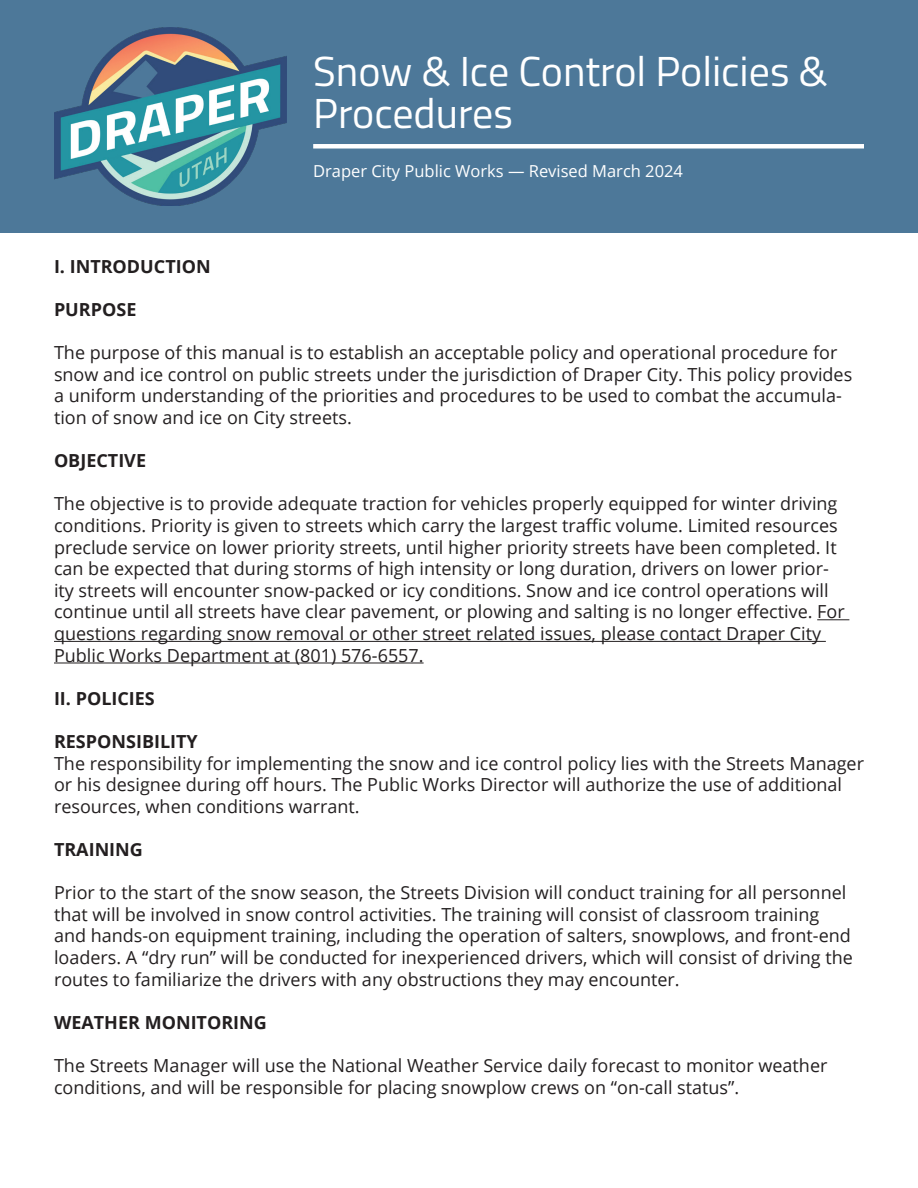
<style>
.page{position:relative;width:918px;height:1188px;background:#fff}
.page>*{position:absolute;margin:0;border:0;box-sizing:border-box;transform-origin:0 0}
.t1{font:42px/42px "Titillium";color:#fff}
.t2{font:18px/21.6px "Open Sans";color:#231f20}
.t3{font:700 18px "Open Sans";color:#231f20}
.t4{font:16.5px "Open Sans";color:#fff}
</style>
<div class="page">
<div style="left:0;top:0;width:918px;height:232px;background:#4d7899"></div>
<img style="left:54px;top:27px;width:232px;height:178px">
<div style="left:313px;top:144px;width:551px;height:5px;background:#fff"></div>
<hr style="left:817px;top:619px;width:32px;height:1px;background:#231f20">
<hr style="left:54px;top:641px;width:772px;height:1px;background:#231f20">
<hr style="left:54px;top:663px;width:370px;height:1px;background:#231f20">
<p class="t1" style="left:313px;top:48px;width:516px">Snow &amp; Ice Control Policies &amp;<br>Procedures</p>
<p class="t4" style="left:313px;top:159px;width:371px">Draper City Public Works — Revised March 2024</p>
<p class="t3" style="left:54px;top:254px;width:158px">I. INTRODUCTION</p>
<p class="t3" style="left:54px;top:297px;width:84px">PURPOSE</p>
<p class="t2" style="left:54px;top:341px;width:800px">The purpose of this manual is to establish an acceptable policy and operational procedure for snow and ice control on public streets under the jurisdiction of Draper City. This policy provides a uniform understanding of the priorities and procedures to be used to combat the accumula&shy;tion of snow and ice on City streets.</p>
<p class="t3" style="left:54px;top:448px;width:94px">OBJECTIVE</p>
<p class="t2" style="left:54px;top:493px;width:792px">The objective is to provide adequate traction for vehicles properly equipped for winter driving conditions. Priority is given to streets which carry the largest traffic volume. Limited resources preclude service on lower priority streets, until higher priority streets have been completed. It can be expected that during storms of high intensity or long duration, drivers on lower prior&shy;ity streets will encounter snow-packed or icy conditions. Snow and ice control operations will continue until all streets have clear pavement, or plowing and salting is no longer effective. For questions regarding snow removal or other street related issues, please contact Draper City Public Works Department at (801) 576-6557.</p>
<p class="t3" style="left:54px;top:686px;width:102px">II. POLICIES</p>
<p class="t3" style="left:54px;top:729px;width:145px">RESPONSIBILITY</p>
<p class="t2" style="left:54px;top:752px;width:812px">The responsibility for implementing the snow and ice control policy lies with the Streets Manager or his designee during off hours. The Public Works Director will authorize the use of additional resources, when conditions warrant.</p>
<p class="t3" style="left:54px;top:837px;width:90px">TRAINING</p>
<p class="t2" style="left:54px;top:881px;width:800px">Prior to the start of the snow season, the Streets Division will conduct training for all personnel that will be involved in snow control activities. The training will consist of classroom training and hands-on equipment training, including the operation of salters, snowplows, and front-end loaders. A “dry run” will be conducted for inexperienced drivers, which will consist of driving the routes to familiarize the drivers with any obstructions they may encounter.</p>
<p class="t3" style="left:54px;top:1010px;width:214px">WEATHER MONITORING</p>
<p class="t2" style="left:54px;top:1054px;width:775px">The Streets Manager will use the National Weather Service daily forecast to monitor weather conditions, and will be responsible for placing snowplow crews on “on-call status”.</p>
</div>
